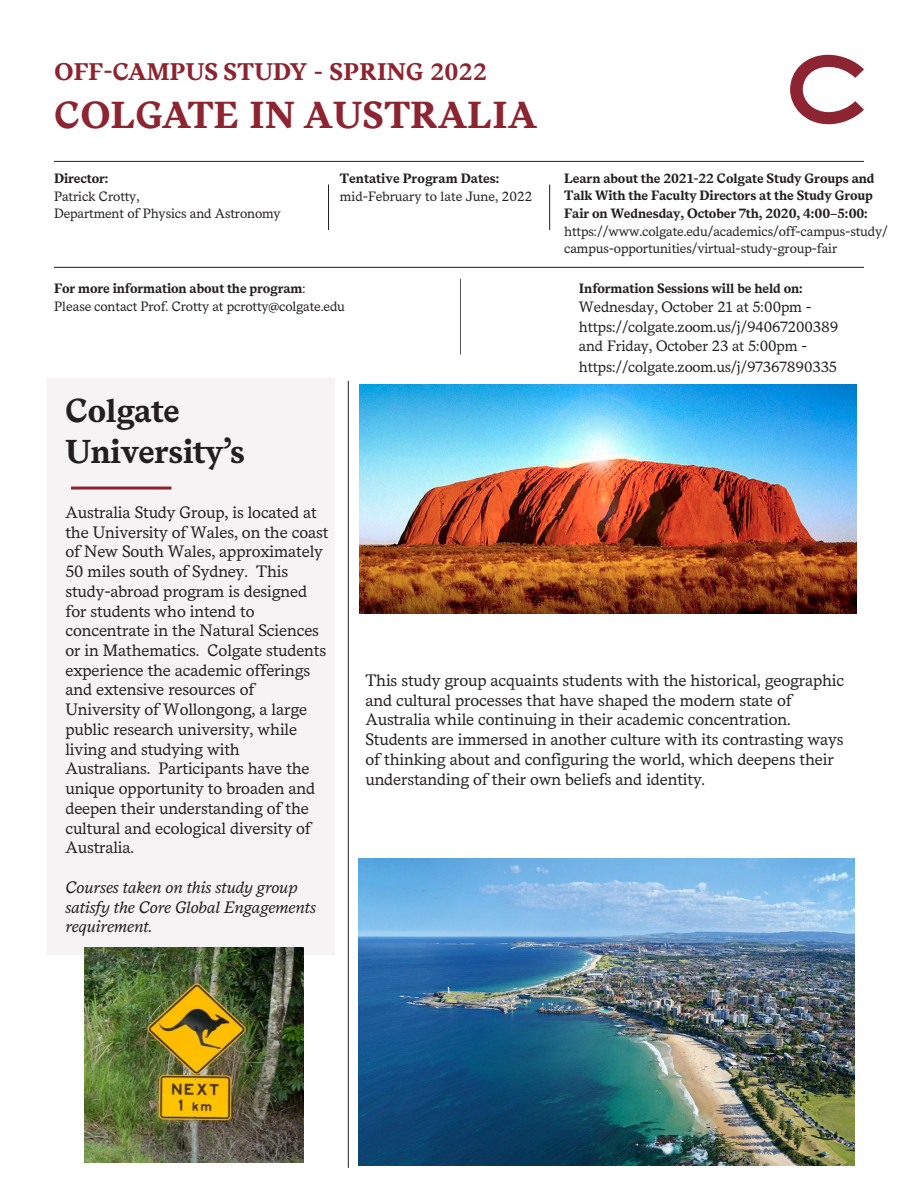
<style>
.page{position:relative;width:918px;height:1188px;background:#fff}
.page>*{position:absolute;margin:0;border:0;box-sizing:border-box;transform-origin:0 0}
.t1{font:700 37.5px "Messina Serif";letter-spacing:.01em;color:#8d2431}
.t2{font:700 33px/40.8px "Messina Serif";letter-spacing:-.01em;color:#231f20}
.t3{font:700 24px "Messina Serif";letter-spacing:.01em;color:#8d2431}
.t4{font:16.5px/19.8px "Messina Serif";letter-spacing:-.01em;color:#231f20}
.t5{font:italic 16.5px/19.6px "Messina Serif";letter-spacing:-.01em;color:#231f20}
.t6{font:15px/19.8px "Messina Serif";letter-spacing:-.01em;color:#231f20}
.t7{font:700 13.5px/17.5px "Messina Serif";letter-spacing:-.01em;color:#231f20}
.t8{font:13.5px/17.7px "Messina Serif";letter-spacing:-.01em;color:#231f20}
.s1{font-weight:700}
.s2{font-weight:400}
</style>
<div class="page">
<hr style="left:54px;top:161px;width:810px;height:1px;background:#231f20">
<hr style="left:54px;top:267px;width:810px;height:1px;background:#231f20">
<svg style="left:790px;top:55px;width:74px;height:69px"></svg>
<img style="left:360px;top:385px;width:496px;height:229px">
<hr style="left:328px;top:185px;width:1px;height:45px;background:#231f20">
<hr style="left:549px;top:185px;width:1px;height:45px;background:#231f20">
<hr style="left:460px;top:279px;width:1px;height:76px;background:#231f20">
<hr style="left:348px;top:381px;width:1px;height:787px;background:#231f20">
<div style="left:47px;top:378px;width:288px;height:576px;background:#f5f3f4"></div>
<hr style="left:71px;top:487px;width:100px;height:3px;background:#8d2431">
<img style="left:359px;top:858px;width:495px;height:308px">
<img style="left:84px;top:947px;width:219px;height:215px">
<p class="t3" style="left:55px;top:57px;width:434px">OFF-CAMPUS STUDY - SPRING 2022</p>
<p class="t1" style="left:55px;top:92px;width:484px">COLGATE IN AUSTRALIA</p>
<p class="t8" style="left:54px;top:170px;width:228px"><span class="s1">Director:<br></span>Patrick Crotty,<br>Department of Physics and Astronomy</p>
<p class="t8" style="left:340px;top:170px;width:194px"><span class="s1">Tentative Program Dates: </span>mid-February to late June, 2022</p>
<p class="t8" style="left:54px;top:279px;width:292px"><span class="s1">For more information about the program</span>:<br>Please contact Prof. Crotty at pcrotty@colgate.edu</p>
<p class="t7" style="left:564px;top:170px;width:325px">Learn about the 2021-22 Colgate Study Groups and Talk With the Faculty Directors at the Study Group Fair on Wednesday, October 7th, 2020, 4:00–5:00: <span class="s2">https://www.colgate.edu/academics/off-campus-study/ campus-opportunities/virtual-study-group-fair</span></p>
<p class="t7" style="left:579px;top:280px;width:226px">Information Sessions will be held on:</p>
<p class="t6" style="left:579px;top:298px;width:261px">Wednesday, October 21 at 5:00pm - https://colgate.zoom.us/j/94067200389 and Friday, October 23 at 5:00pm - https://colgate.zoom.us/j/97367890335</p>
<p class="t2" style="left:65px;top:393px;width:181px">Colgate<br>University’s</p>
<p class="t4" style="left:65px;top:503px;width:264px">Australia Study Group, is located at the University of Wales, on the coast of New South Wales, approximately<br>50 miles south of Sydney. This study-abroad program is designed for students who intend to concentrate in the Natural Sciences or in Mathematics. Colgate students experience the academic offerings and extensive resources of<br>University of Wollongong, a large public research university, while living and studying with<br>Australians. Participants have the unique opportunity to broaden and deepen their understanding of the cultural and ecological diversity of<br>Australia.</p>
<p class="t5" style="left:65px;top:877px;width:252px">Courses taken on this study group satisfy the Core Global Engagements requirement.</p>
<p class="t4" style="left:365px;top:671px;width:480px">This study group acquaints students with the historical, geographic and cultural processes that have shaped the modern state of Australia while continuing in their academic concentration.<br>Students are immersed in another culture with its contrasting ways of thinking about and configuring the world, which deepens their understanding of their own beliefs and identity.</p>
</div>
